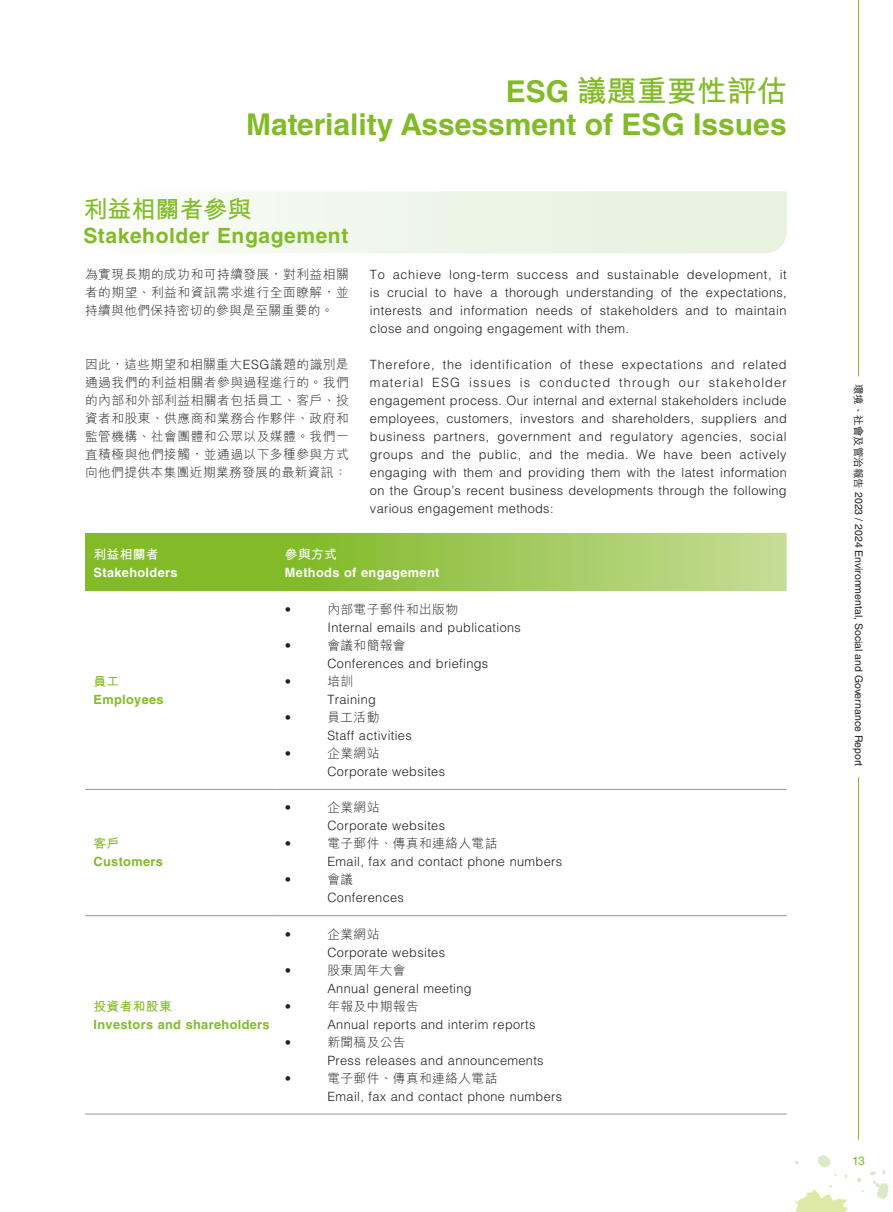
<style>
.page{position:relative;width:893px;height:1212px;background:#fff}
.page>*{position:absolute;margin:0;border:0;box-sizing:border-box;transform-origin:0 0}
.t1{font:700 30px "Helvetica LT Std";color:#82bb27}
.t2{font:700 30px "M Hei HK";color:#82bb27}
.t3{font:700 24px "M Hei HK";color:#82bb27}
.t4{font:700 21px "Helvetica LT Std";letter-spacing:.03em;color:#82bb27}
.t5{font:300 12.75px/18px "Helvetica LT Std";letter-spacing:.03em;color:#231f20;text-align:justify}
.t6{font:300 12.75px/18px "M Hei HK";letter-spacing:.03em;color:#231f20;text-align:justify}
.t7{font:700 12.75px "Helvetica LT Std";letter-spacing:.03em;color:#82bb27}
.t8{font:700 12.75px "Helvetica LT Std";letter-spacing:.03em;color:#fff}
.t9{font:700 12.75px "M Hei HK";letter-spacing:.03em;color:#82bb27}
.t10{font:700 12.75px "M Hei HK";letter-spacing:.03em;color:#fff}
.t11{font:12px "Helvetica LT Std";color:#82bb27}
.t12{font:10.5px "Helvetica LT Std";color:#231f20}
.s1{font-family:"Helvetica LT Std"}
.s2{font-family:"M Hei HK";font-weight:500}
</style>
<div class="page">
<svg style="left:857px;top:1177px;width:5px;height:5px"></svg>
<svg style="left:870px;top:1169px;width:19px;height:30px"></svg>
<svg style="left:794px;top:1161px;width:5px;height:3px"></svg>
<svg style="left:791px;top:1185px;width:57px;height:27px"></svg>
<svg style="left:816px;top:1155px;width:15px;height:13px"></svg>
<hr style="left:858px;top:0;width:1px;height:376px;background:#82bb27">
<hr style="left:858px;top:777px;width:1px;height:363px;background:#82bb27">
<svg style="left:85px;top:533px;width:702px;height:58px;background:#99c64f"></svg>
<hr style="left:85px;top:789px;width:191px;height:1px;background:#939598">
<hr style="left:276px;top:789px;width:511px;height:1px;background:#939598">
<hr style="left:85px;top:915px;width:191px;height:1px;background:#939598">
<hr style="left:276px;top:915px;width:511px;height:1px;background:#939598">
<hr style="left:85px;top:1114px;width:191px;height:1px;background:#939598">
<hr style="left:276px;top:1114px;width:511px;height:1px;background:#939598">
<svg style="left:212px;top:191px;width:575px;height:62px;fill:#ecf4e6"></svg>
<h1 class="t2" style="left:506px;top:70px;width:282px"><span class="s1">ESG</span> 議題重要性評估</h1>
<h1 class="t1" style="left:246px;top:106px;width:542px">Materiality Assessment of ESG Issues</h1>
<h2 class="t3" style="left:83px;top:192px;width:169px">利益相關者參與</h2>
<h3 class="t4" style="left:83px;top:223px;width:266px">Stakeholder Engagement</h3>
<p class="t6" style="left:85px;top:265px;width:265px">為實現長期的成功和可持續發展，對利益相關者的期望、利益和資訊需求進行全面瞭解，並持續與他們保持密切的參與是至關重要的。</p>
<p class="t6" style="left:85px;top:355px;width:265px">因此，這些期望和相關重大<span class="s1">ESG</span>議題的識別是通過我們的利益相關者參與過程進行的。我們的內部和外部利益相關者包括員工、客戶、投資者和股東、供應商和業務合作夥伴、政府和監管機構、社會團體和公眾以及媒體。我們一直積極與他們接觸，並通過以下多種參與方式向他們提供本集團近期業務發展的最新資訊：</p>
<p class="t5" style="left:370px;top:266px;width:418px">To achieve long-term success and sustainable development, it is crucial to have a thorough understanding of the expectations, interests and information needs of stakeholders and to maintain close and ongoing engagement with them.</p>
<p class="t5" style="left:370px;top:356px;width:418px">Therefore, the identification of these expectations and related material ESG issues is conducted through our stakeholder engagement process. Our internal and external stakeholders include employees, customers, investors and shareholders, suppliers and business partners, government and regulatory agencies, social groups and the public, and the media. We have been actively engaging with them and providing them with the latest information on the Group’s recent business developments through the following various engagement methods:</p>
<p class="t10" style="left:94px;top:545px;width:67px">利益相關者</p>
<p class="t8" style="left:94px;top:564px;width:85px">Stakeholders</p>
<p class="t9" style="left:94px;top:672px;width:27px">員工</p>
<p class="t7" style="left:94px;top:691px;width:72px">Employees</p>
<p class="t9" style="left:94px;top:834px;width:27px">客戶</p>
<p class="t7" style="left:94px;top:854px;width:71px">Customers</p>
<p class="t9" style="left:94px;top:996px;width:80px">投資者和股東</p>
<p class="t7" style="left:94px;top:1016px;width:178px">Investors and shareholders</p>
<p class="t10" style="left:285px;top:545px;width:54px">參與方式</p>
<p class="t8" style="left:285px;top:564px;width:156px">Methods of engagement</p>
<p class="t5" style="left:285px;top:600px;width:8px">•</p>
<p class="t6" style="left:327px;top:600px;width:132px">內部電子郵件和出版物</p>
<p class="t5" style="left:327px;top:618px;width:195px">Internal emails and publications</p>
<p class="t5" style="left:285px;top:636px;width:8px">•</p>
<p class="t6" style="left:327px;top:636px;width:80px">會議和簡報會</p>
<p class="t5" style="left:327px;top:654px;width:162px">Conferences and briefings</p>
<p class="t5" style="left:285px;top:672px;width:8px">•</p>
<p class="t6" style="left:327px;top:672px;width:27px">培訓</p>
<p class="t5" style="left:327px;top:690px;width:50px">Training</p>
<p class="t5" style="left:285px;top:708px;width:8px">•</p>
<p class="t6" style="left:327px;top:708px;width:54px">員工活動</p>
<p class="t5" style="left:327px;top:726px;width:86px">Staff activities</p>
<p class="t5" style="left:285px;top:744px;width:8px">•</p>
<p class="t6" style="left:327px;top:744px;width:54px">企業網站</p>
<p class="t5" style="left:327px;top:762px;width:119px">Corporate websites</p>
<p class="t5" style="left:285px;top:798px;width:8px">•</p>
<p class="t6" style="left:327px;top:798px;width:54px">企業網站</p>
<p class="t5" style="left:327px;top:816px;width:119px">Corporate websites</p>
<p class="t5" style="left:285px;top:834px;width:8px">•</p>
<p class="t6" style="left:327px;top:834px;width:172px">電子郵件、傳真和連絡人電話</p>
<p class="t5" style="left:327px;top:852px;width:236px">Email, fax and contact phone numbers</p>
<p class="t5" style="left:285px;top:870px;width:8px">•</p>
<p class="t6" style="left:327px;top:870px;width:27px">會議</p>
<p class="t5" style="left:327px;top:888px;width:78px">Conferences</p>
<p class="t5" style="left:285px;top:925px;width:8px">•</p>
<p class="t6" style="left:327px;top:925px;width:54px">企業網站</p>
<p class="t5" style="left:327px;top:943px;width:119px">Corporate websites</p>
<p class="t5" style="left:285px;top:961px;width:8px">•</p>
<p class="t6" style="left:327px;top:961px;width:80px">股東周年大會</p>
<p class="t5" style="left:327px;top:979px;width:146px">Annual general meeting</p>
<p class="t5" style="left:285px;top:997px;width:8px">•</p>
<p class="t6" style="left:327px;top:997px;width:93px">年報及中期報告</p>
<p class="t5" style="left:327px;top:1015px;width:210px">Annual reports and interim reports</p>
<p class="t5" style="left:285px;top:1033px;width:8px">•</p>
<p class="t6" style="left:327px;top:1033px;width:80px">新聞稿及公告</p>
<p class="t5" style="left:327px;top:1051px;width:218px">Press releases and announcements</p>
<p class="t5" style="left:285px;top:1069px;width:8px">•</p>
<p class="t6" style="left:327px;top:1069px;width:172px">電子郵件、傳真和連絡人電話</p>
<p class="t5" style="left:327px;top:1087px;width:236px">Email, fax and contact phone numbers</p>
<p class="t12" style="left:865px;top:384px;width:384px;rotate:90deg"><span class="s2">環境、社會及管治報告</span> 2023 / 2024 Environmental, Social and Governance Report</p>
<p class="t11" style="left:852px;top:1154px;width:14px">13</p>
</div>
